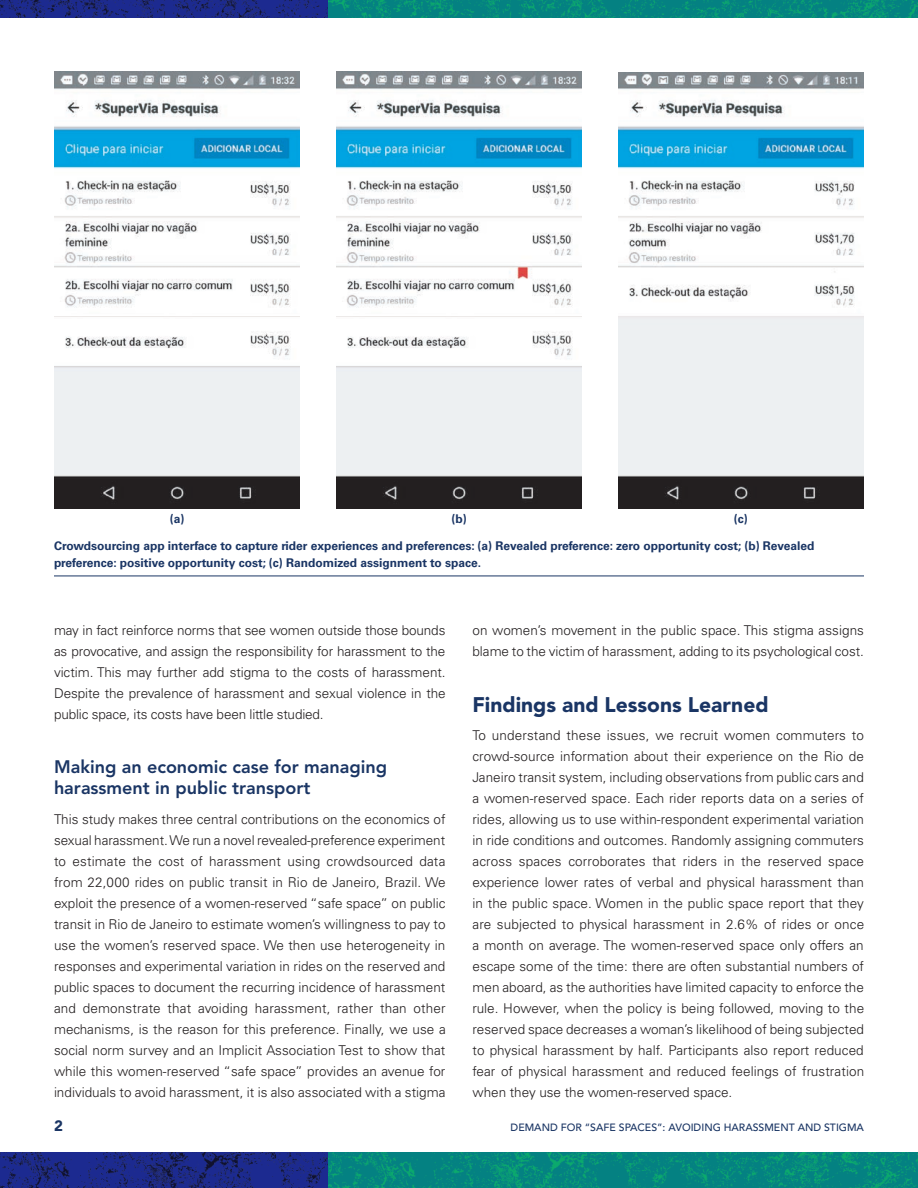
<style>
.page{position:relative;width:918px;height:1188px;background:#fff}
.page>*{position:absolute;margin:0;border:0;box-sizing:border-box;transform-origin:0 0}
.t1{font:900 21px "Avenir LT Std";color:#1a3564}
.t2{font:800 18px/21px "Avenir LT Std";color:#1a3564}
.t3{font:900 15px "Avenir LT Std";color:#1a3564}
.t4{font:300 13.5px/21px "Univers LT Std";color:#231f20;text-align:justify}
.t5{font:700 12px/16.5px "Univers LT Std";color:#1a3564}
.t6{font:500 10.5px "Avenir LT Std";color:#1a3564}
</style>
<div class="page">
<img style="left:0;top:1152px;width:328px;height:36px">
<img style="left:0;top:0;width:328px;height:18px">
<svg style="left:328px;top:1152px;width:590px;height:36px;background:#05877e"></svg>
<svg style="left:328px;top:0;width:590px;height:18px;background:#05877e"></svg>
<hr style="left:54px;top:576px;width:810px;height:1px;background:#1a3564">
<img style="left:54px;top:72px;width:245px;height:436px">
<img style="left:619px;top:72px;width:245px;height:436px">
<img style="left:336px;top:72px;width:246px;height:436px">
<p class="t5" style="left:170px;top:511px;width:16px">(a)</p>
<p class="t5" style="left:451px;top:511px;width:17px">(b)</p>
<p class="t5" style="left:734px;top:511px;width:15px">(c)</p>
<p class="t5" style="left:54px;top:538px;width:762px">Crowdsourcing app interface to capture rider experiences and preferences: (a) Revealed preference: zero opportunity cost; (b) Revealed preference: positive opportunity cost; (c) Randomized assignment to space.</p>
<p class="t4" style="left:54px;top:620px;width:393px">may in fact reinforce norms that see women outside those bounds as provocative, and assign the responsibility for harassment to the victim. This may further add stigma to the costs of harassment.<br>Despite the prevalence of harassment and sexual violence in the public space, its costs have been little studied.</p>
<h2 class="t2" style="left:54px;top:757px;width:335px">Making an economic case for managing harassment in public transport</h2>
<p class="t4" style="left:54px;top:809px;width:393px">This study makes three central contributions on the economics of sexual harassment. We run a novel revealed-preference experiment to estimate the cost of harassment using crowdsourced data from 22,000 rides on public transit in Rio de Janeiro, Brazil. We exploit the presence of a women-reserved “safe space” on public transit in Rio de Janeiro to estimate women’s willingness to pay to use the women’s reserved space. We then use heterogeneity in responses and experimental variation in rides on the reserved and public spaces to document the recurring incidence of harassment and demonstrate that avoiding harassment, rather than other mechanisms, is the reason for this preference. Finally, we use a social norm survey and an Implicit Association Test to show that while this women-reserved “safe space” provides an avenue for individuals to avoid harassment, it is also associated with a stigma</p>
<p class="t4" style="left:472px;top:620px;width:393px">on women’s movement in the public space. This stigma assigns blame to the victim of harassment, adding to its psychological cost.</p>
<h1 class="t1" style="left:472px;top:692px;width:298px">Findings and Lessons Learned</h1>
<p class="t4" style="left:472px;top:725px;width:393px">To understand these issues, we recruit women commuters to crowd-source information about their experience on the Rio de Janeiro transit system, including observations from public cars and a women-reserved space. Each rider reports data on a series of rides, allowing us to use within-respondent experimental variation in ride conditions and outcomes. Randomly assigning commuters across spaces corroborates that riders in the reserved space experience lower rates of verbal and physical harassment than in the public space. Women in the public space report that they are subjected to physical harassment in 2.6% of rides or once a month on average. The women-reserved space only offers an escape some of the time: there are often substantial numbers of men aboard, as the authorities have limited capacity to enforce the rule. However, when the policy is being followed, moving to the reserved space decreases a woman’s likelihood of being subjected to physical harassment by half. Participants also report reduced fear of physical harassment and reduced feelings of frustration when they use the women-reserved space.</p>
<p class="t3" style="left:54px;top:1117px;width:10px">2</p>
<p class="t6" style="left:511px;top:1121px;width:355px">DEMAND FOR “SAFE SPACES”: AVOIDING HARASSMENT AND STIGMA</p>
</div>
